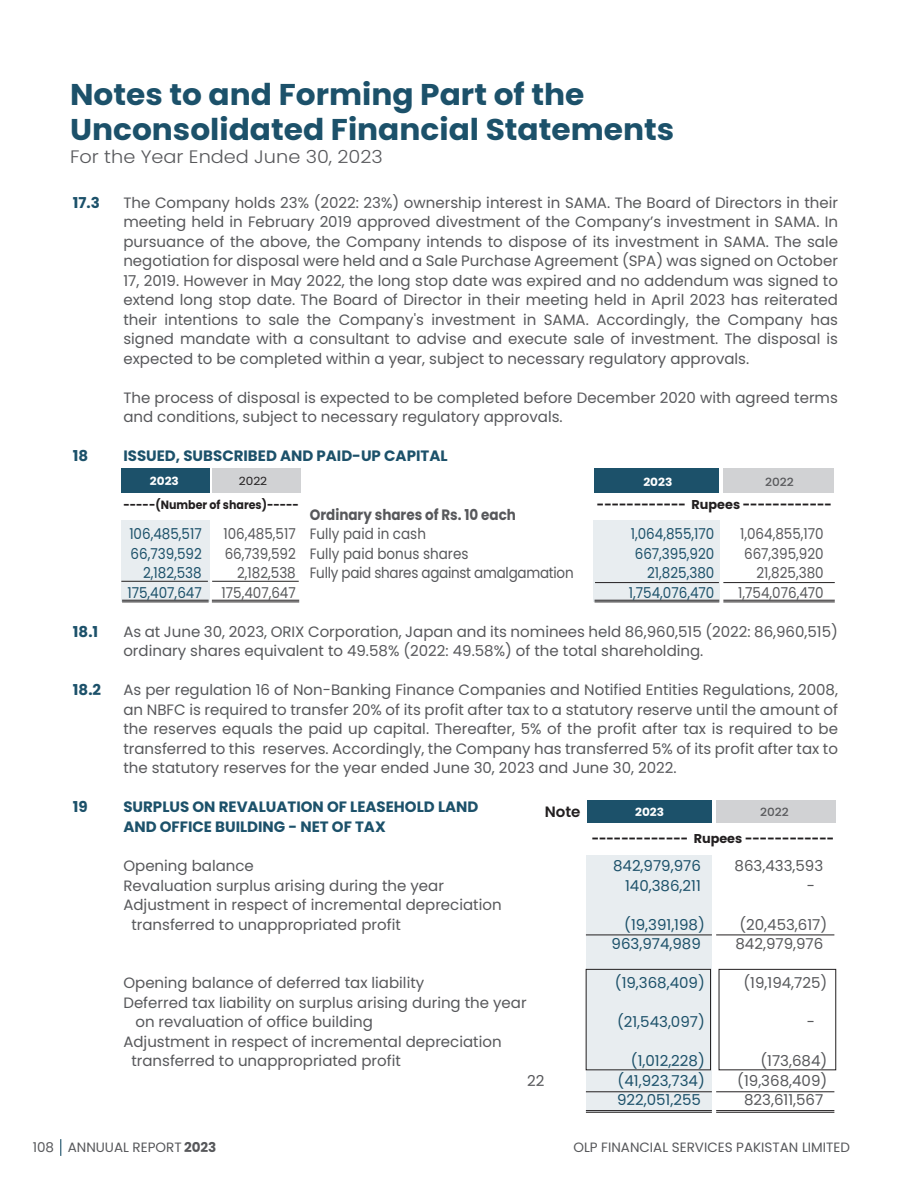
<style>
.page{position:relative;width:911px;height:1186px;background:#fff}
.page>*{position:absolute;margin:0;border:0;box-sizing:border-box;transform-origin:0 0}
.t1{font:700 30px/35px "Poppins";color:#1c516a;scale:1.04 1}
.t2{font:300 18px "Poppins";color:#57585b;scale:1.07 1}
.t3{font:15px/19.5px "Poppins";color:#57585b}
.t4{font:15px "Poppins";color:#57585b;scale:.9 1}
.t5{font:700 15px/19.5px "Poppins";color:#1c516a}
.t6{font:15px "Poppins";color:#1c516a}
.t7{font:15px "Poppins";color:#1c516a;scale:.9 1}
.t8{font:15px "Poppins";letter-spacing:-.02em;color:#57585b;scale:.9 1}
.t9{font:700 15px "Poppins";color:#57585b;scale:.9 1}
.t10{font:600 15px "Poppins";color:#221f20}
.t11{font:13.5px "Poppins";color:#57585b}
.t12{font:700 12.75px "Poppins";color:#221f20}
.t13{font:700 12px "Poppins";color:#221f20;scale:.92 1}
.t14{font:700 11.25px "Poppins";color:#fff;scale:1.07 1}
.t15{font:500 11.25px "Poppins";color:#57585b;scale:1.07 1}
.t16{font:11.25px "Poppins";color:#221f20;scale:1.07 1}
.s1{font-weight:700}
</style>
<div class="page">
<div style="left:586px;top:855px;width:125px;height:257px;background:#e8edf0"></div>
<hr style="left:585px;top:1091px;width:126px;height:1px;background:#221f20">
<hr style="left:716px;top:1091px;width:118px;height:1px;background:#221f20">
<hr style="left:585px;top:934px;width:126px;height:1px;background:#221f20">
<hr style="left:716px;top:934px;width:118px;height:1px;background:#221f20">
<hr style="left:585px;top:1110px;width:126px;height:1px;background:#221f20">
<hr style="left:716px;top:1110px;width:118px;height:1px;background:#221f20">
<hr style="left:716px;top:1111px;width:118px;height:1px;background:#221f20">
<hr style="left:585px;top:1111px;width:126px;height:1px;background:#221f20">
<svg style="left:60px;top:1139px;width:1px;height:16px"></svg>
<div style="left:121px;top:520px;width:88px;height:82px;background:#e8edf0"></div>
<hr style="left:122px;top:600px;width:86px;height:1px;background:#221f20">
<hr style="left:212px;top:600px;width:87px;height:1px;background:#221f20">
<hr style="left:122px;top:601px;width:86px;height:1px;background:#221f20">
<hr style="left:212px;top:601px;width:87px;height:1px;background:#221f20">
<div style="left:593px;top:520px;width:127px;height:82px;background:#e8edf0"></div>
<hr style="left:594px;top:600px;width:125px;height:1px;background:#221f20">
<hr style="left:723px;top:600px;width:111px;height:1px;background:#221f20">
<hr style="left:723px;top:582px;width:111px;height:1px;background:#221f20">
<hr style="left:595px;top:582px;width:123px;height:1px;background:#221f20">
<hr style="left:594px;top:601px;width:125px;height:1px;background:#221f20">
<hr style="left:723px;top:601px;width:111px;height:1px;background:#221f20">
<div style="left:594px;top:468px;width:124px;height:24px;background:#1c516a"></div>
<div style="left:723px;top:468px;width:110px;height:24px;background:#d1d2d4"></div>
<div style="left:121px;top:468px;width:88px;height:24px;background:#1c516a"></div>
<div style="left:212px;top:468px;width:88px;height:24px;background:#d1d2d4"></div>
<hr style="left:121px;top:581px;width:87px;height:1px;background:#221f20">
<hr style="left:212px;top:581px;width:86px;height:1px;background:#221f20">
<div style="left:587px;top:800px;width:124px;height:22px;background:#1c516a"></div>
<div style="left:716px;top:800px;width:119px;height:22px;background:#d1d2d4"></div>
<h1 class="t1" style="left:70px;top:77px;width:582px">Notes to and Forming Part of the<br>Unconsolidated Financial Statements</h1>
<p class="t2" style="left:70px;top:146px;width:294px">For the Year Ended June 30, 2023</p>
<p class="t5" style="left:73px;top:193px;width:28px">17.3</p>
<p class="t3" style="left:123px;top:193px;width:716px;text-align:justify">The Company holds 23% (2022: 23%) ownership interest in SAMA. The Board of Directors in their meeting held in February 2019 approved divestment of the Company’s investment in SAMA. In pursuance of the above, the Company intends to dispose of its investment in SAMA. The sale negotiation for disposal were held and a Sale Purchase Agreement (SPA) was signed on October 17, 2019. However in May 2022, the long stop date was expired and no addendum was signed to extend long stop date. The Board of Director in their meeting held in April 2023 has reiterated their intentions to sale the Company's investment in SAMA. Accordingly, the Company has signed mandate with a consultant to advise and execute sale of investment. The disposal is expected to be completed within a year, subject to necessary regulatory approvals.</p>
<p class="t3" style="left:123px;top:388px;width:715px">The process of disposal is expected to be completed before December 2020 with agreed terms and conditions, subject to necessary regulatory approvals.</p>
<p class="t5" style="left:73px;top:446px;width:17px">18</p>
<p class="t5" style="left:123px;top:446px;width:325px">ISSUED, SUBSCRIBED AND PAID-UP CAPITAL</p>
<p class="t14" style="left:150px;top:474px;width:29px">2023</p>
<p class="t16" style="left:239px;top:474px;width:28px">2022</p>
<p class="t13" style="left:123px;top:498px;width:192px">-----(Number of shares)-----</p>
<p class="t9" style="left:310px;top:506px;width:230px">Ordinary shares of Rs. 10 each</p>
<p class="t14" style="left:643px;top:475px;width:29px">2023</p>
<p class="t15" style="left:764px;top:475px;width:28px">2022</p>
<p class="t12" style="left:596px;top:497px;width:236px">------------ Rupees ------------</p>
<p class="t7" style="left:129px;top:525px;width:82px">106,485,517</p>
<p class="t4" style="left:223px;top:525px;width:226px">106,485,517 Fully paid in cash</p>
<p class="t7" style="left:630px;top:525px;width:94px">1,064,855,170</p>
<p class="t4" style="left:740px;top:525px;width:94px">1,064,855,170</p>
<p class="t7" style="left:131px;top:545px;width:80px">66,739,592</p>
<p class="t4" style="left:225px;top:545px;width:272px">66,739,592 Fully paid bonus shares</p>
<p class="t7" style="left:634px;top:545px;width:90px">667,395,920</p>
<p class="t4" style="left:743px;top:545px;width:90px">667,395,920</p>
<p class="t7" style="left:143px;top:564px;width:67px">2,182,538</p>
<p class="t8" style="left:237px;top:564px;width:375px">2,182,538 Fully paid shares against amalgamation</p>
<p class="t7" style="left:647px;top:564px;width:76px">21,825,380</p>
<p class="t4" style="left:756px;top:564px;width:76px">21,825,380</p>
<p class="t7" style="left:127px;top:584px;width:84px">175,407,647</p>
<p class="t4" style="left:221px;top:584px;width:84px">175,407,647</p>
<p class="t7" style="left:628px;top:584px;width:96px">1,754,076,470</p>
<p class="t4" style="left:738px;top:584px;width:96px">1,754,076,470</p>
<p class="t5" style="left:73px;top:622px;width:27px">18.1</p>
<p class="t3" style="left:123px;top:622px;width:716px">As at June 30, 2023, ORIX Corporation, Japan and its nominees held 86,960,515 (2022: 86,960,515) ordinary shares equivalent to 49.58% (2022: 49.58%) of the total shareholding.</p>
<p class="t5" style="left:73px;top:680px;width:30px">18.2</p>
<p class="t3" style="left:123px;top:680px;width:716px;text-align:justify">As per regulation 16 of Non-Banking Finance Companies and Notified Entities Regulations, 2008, an NBFC is required to transfer 20% of its profit after tax to a statutory reserve until the amount of the reserves equals the paid up capital. Thereafter, 5% of the profit after tax is required to be transferred to this reserves. Accordingly, the Company has transferred 5% of its profit after tax to the statutory reserves for the year ended June 30, 2023 and June 30, 2022.</p>
<p class="t5" style="left:73px;top:797px;width:16px">19</p>
<p class="t5" style="left:123px;top:797px;width:356px">SURPLUS ON REVALUATION OF LEASEHOLD LAND<br>AND OFFICE BUILDING - NET OF TAX</p>
<p class="t3" style="left:123px;top:856px;width:132px">Opening balance</p>
<p class="t6" style="left:613px;top:857px;width:89px">842,979,976</p>
<p class="t3" style="left:734px;top:856px;width:90px">863,433,593</p>
<p class="t3" style="left:123px;top:875px;width:322px">Revaluation surplus arising during the year</p>
<p class="t6" style="left:625px;top:876px;width:77px">140,386,211</p>
<p class="t3" style="left:806px;top:875px;width:10px">-</p>
<p class="t3" style="left:131px;top:895px;width:371px;text-indent:-8px">Adjustment in respect of incremental depreciation transferred to unappropriated profit</p>
<p class="t10" style="left:544px;top:803px;width:37px">Note</p>
<p class="t14" style="left:635px;top:805px;width:29px">2023</p>
<p class="t15" style="left:760px;top:805px;width:28px">2022</p>
<p class="t12" style="left:591px;top:831px;width:244px">------------- Rupees ------------</p>
<p class="t6" style="left:624px;top:915px;width:82px">(19,391,198)</p>
<p class="t3" style="left:739px;top:914px;width:89px">(20,453,617)</p>
<p class="t6" style="left:611px;top:935px;width:91px">963,974,989</p>
<p class="t3" style="left:735px;top:934px;width:89px">842,979,976</p>
<p class="t3" style="left:123px;top:973px;width:302px">Opening balance of deferred tax liability</p>
<p class="t6" style="left:614px;top:974px;width:91px">(19,368,409)</p>
<p class="t3" style="left:743px;top:973px;width:85px">(19,194,725)</p>
<p class="t3" style="left:135px;top:992px;width:393px;text-indent:-12px">Deferred tax liability on surplus arising during the year on revaluation of office building</p>
<p class="t6" style="left:617px;top:1013px;width:89px">(21,543,097)</p>
<p class="t3" style="left:806px;top:1012px;width:10px">-</p>
<p class="t3" style="left:131px;top:1031px;width:371px;text-indent:-8px">Adjustment in respect of incremental depreciation transferred to unappropriated profit</p>
<p class="t6" style="left:630px;top:1052px;width:75px">(1,012,228)</p>
<p class="t3" style="left:760px;top:1051px;width:68px">(173,684)</p>
<p class="t3" style="left:527px;top:1070px;width:19px">22</p>
<p class="t6" style="left:617px;top:1071px;width:89px">(41,923,734)</p>
<p class="t3" style="left:737px;top:1070px;width:91px">(19,368,409)</p>
<p class="t6" style="left:617px;top:1091px;width:85px">922,051,255</p>
<p class="t3" style="left:744px;top:1090px;width:81px">823,611,567</p>
<p class="t11" style="left:33px;top:1139px;width:185px">108 ANNUUAL REPORT <span class="s1">2023</span></p>
<p class="t11" style="left:573px;top:1139px;width:278px">OLP FINANCIAL SERVICES PAKISTAN LIMITED</p>
</div>
